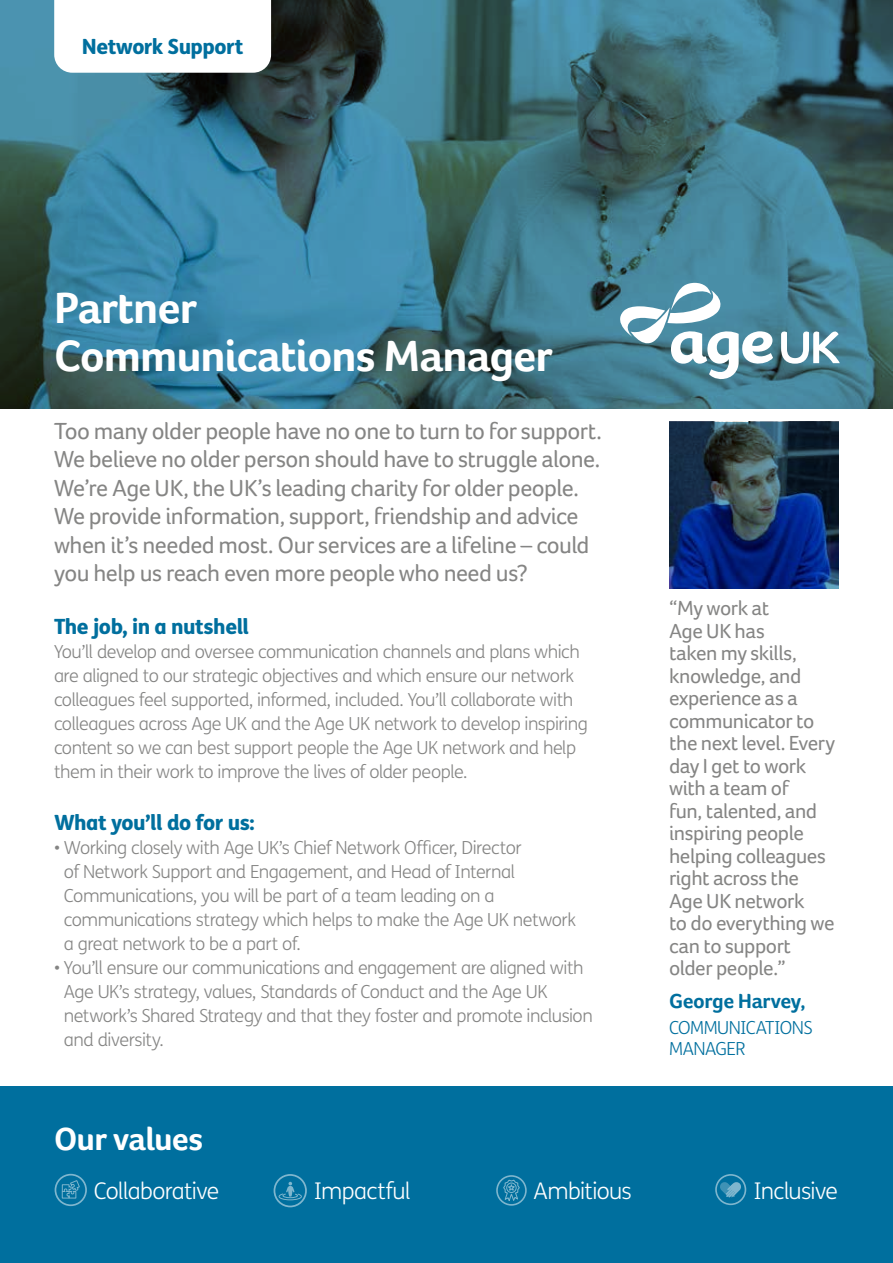
<style>
.page{position:relative;width:893px;height:1263px;background:#fff}
.page>*{position:absolute;margin:0;border:0;box-sizing:border-box;transform-origin:0 0}
.t1{font:700 45px/48px "Foco Age UK";letter-spacing:-.025em;color:#fff}
.t2{font:700 33px "Foco Age UK";letter-spacing:-.02em;color:#fff}
.t3{font:24px/28.5px "Foco Age UK";letter-spacing:-.025em;color:#858584}
.t4{font:300 22.95px "FS Me";letter-spacing:-.025em;color:#fff}
.t5{font:21px/22.5px "Foco Age UK";letter-spacing:-.02em;color:#858584}
.t6{font:800 21px "FS Me";letter-spacing:-.025em;color:#006f9e}
.t7{font:700 21px "Foco Age UK";letter-spacing:-.015em;color:#006f9e}
.t8{font:300 18px/24px "FS Me";letter-spacing:-.025em;color:#858584}
.t9{font:300 18px/21px "FS Me";letter-spacing:-.025em;color:#006f9e}
</style>
<div class="page">
<svg style="left:0;top:0;width:893px;height:409px;background:#3b7182"></svg>
<div style="left:0;top:1086px;width:893px;height:177px;background:#006f9e"></div>
<svg style="left:597px;top:260px;width:264px;height:142px;background:#5e92a4"></svg>
<svg style="left:54px;top:0;width:217px;height:73px"></svg>
<div style="left:55px;top:1174px;width:32px;height:32px;border:2px solid #fff;border-radius:50%"></div>
<svg style="left:62px;top:1180px;width:18px;height:19px"></svg>
<div style="left:274px;top:1174px;width:33px;height:33px;border:2px solid #fff;border-radius:50%"></div>
<svg style="left:278px;top:1182px;width:24px;height:18px"></svg>
<div style="left:496px;top:1175px;width:31px;height:31px;border:2px solid #fff;border-radius:50%"></div>
<svg style="left:502px;top:1179px;width:19px;height:25px"></svg>
<div style="left:715px;top:1174px;width:31px;height:31px;border:2px solid #fff;border-radius:50%"></div>
<svg style="left:720px;top:1182px;width:21px;height:15px"></svg>
<svg style="left:669px;top:422px;width:170px;height:167px;background:#17305f"></svg>
<p class="t6" style="left:82px;top:30px;width:163px">Network Support</p>
<h1 class="t1" style="left:54px;top:283px;width:500px">Partner<br>Communications Manager</h1>
<p class="t3" style="left:54px;top:416px;width:549px">Too many older people have no one to turn to for support.<br>We believe no older person should have to struggle alone.<br>We’re Age UK, the UK’s leading charity for older people.<br>We provide information, support, friendship and advice when it’s needed most. Our services are a lifeline – could you help us reach even more people who need us?</p>
<p class="t6" style="left:54px;top:610px;width:197px">The job, in a nutshell</p>
<p class="t8" style="left:54px;top:640px;width:535px">You’ll develop and oversee communication channels and plans which are aligned to our strategic objectives and which ensure our network colleagues feel supported, informed, included. You’ll collaborate with colleagues across Age UK and the Age UK network to develop inspiring content so we can best support people the Age UK network and help them in their work to improve the lives of older people.</p>
<p class="t6" style="left:54px;top:805px;width:202px">What you’ll do for us:</p>
<p class="t8" style="left:64px;top:835px;width:514px;text-indent:-10px">• Working closely with Age UK’s Chief Network Officer, Director<br>of Network Support and Engagement, and Head of Internal Communications, you will be part of a team leading on a communications strategy which helps to make the Age UK network a great network to be a part of.</p>
<p class="t8" style="left:64px;top:955px;width:530px;text-indent:-10px">• You’ll ensure our communications and engagement are aligned with Age UK’s strategy, values, Standards of Conduct and the Age UK network’s Shared Strategy and that they foster and promote inclusion and diversity.</p>
<p class="t5" style="left:669px;top:597px;width:168px">“My work at<br>Age UK has<br>taken my skills, knowledge, and experience as a communicator to the next level. Every day I get to work with a team of<br>fun, talented, and inspiring people helping colleagues right across the<br>Age UK network<br>to do everything we can to support older people.”</p>
<p class="t7" style="left:669px;top:989px;width:138px">George Harvey,</p>
<p class="t9" style="left:669px;top:1016px;width:145px">COMMUNICATIONS<br>MANAGER</p>
<h2 class="t2" style="left:54px;top:1119px;width:150px">Our values</h2>
<p class="t4" style="left:94px;top:1175px;width:127px">Collaborative</p>
<p class="t4" style="left:314px;top:1175px;width:99px">Impactful</p>
<p class="t4" style="left:534px;top:1175px;width:100px">Ambitious</p>
<p class="t4" style="left:753px;top:1175px;width:86px">Inclusive</p>
</div>
